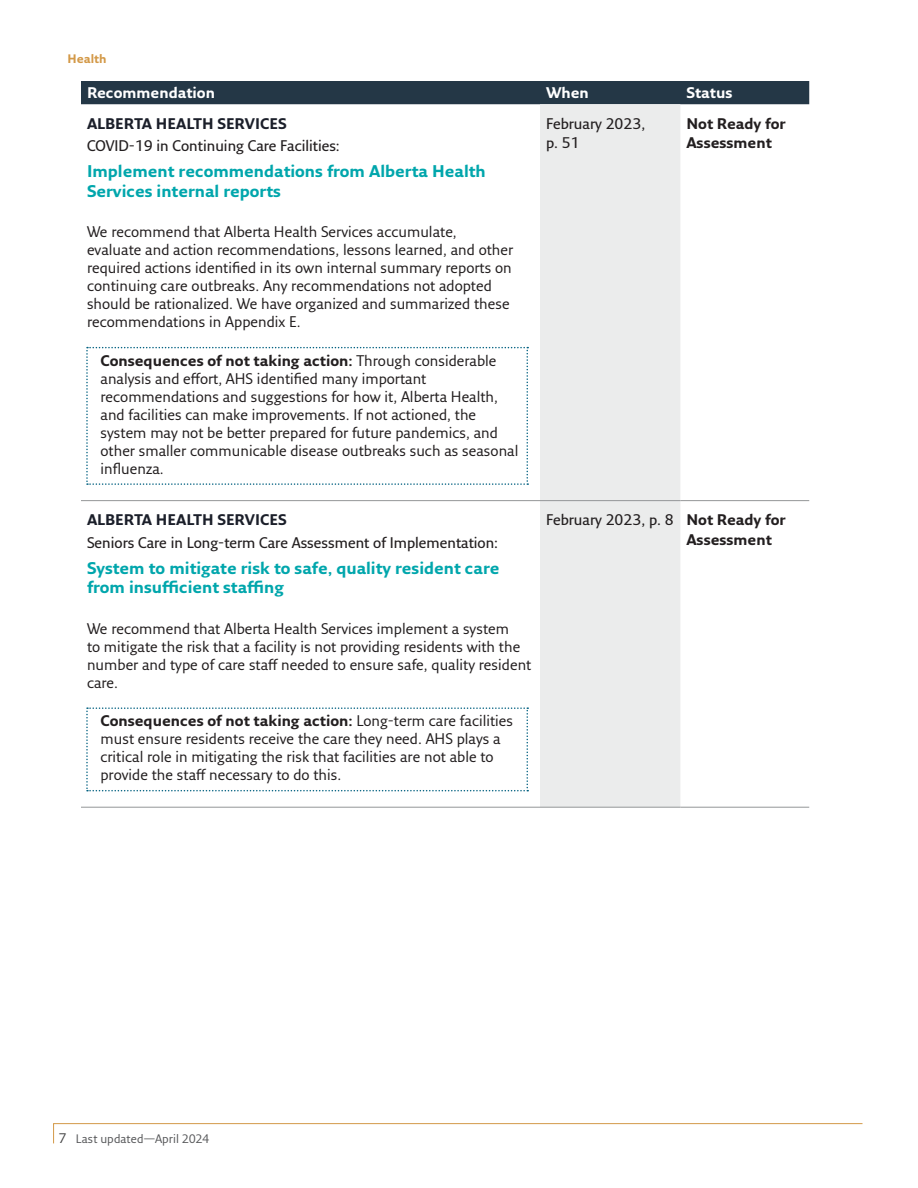
<style>
.page{position:relative;width:918px;height:1188px;background:#fff}
.page>*{position:absolute;margin:0;border:0;box-sizing:border-box;transform-origin:0 0}
.t1{font:700 16.5px/19.5px "Fresco Sans Pro";color:#00a6ac}
.t2{font:15px/18px "Fresco Sans Pro";color:#221e1f}
.t3{font:600 15px/19.5px "Fresco Sans Pro";color:#231f20}
.t4{font:700 15px/19.5px "Fresco Sans Pro";color:#231f20}
.t5{font:700 15px "Fresco Sans Pro";color:#1b1f2a}
.t6{font:700 15px "Fresco Sans Pro";color:#fff}
.t7{font:12px "Fresco Sans Pro";letter-spacing:.005em;color:#58595b}
.t8{font:700 12px "Fresco Sans Pro";color:#d39948}
.s1{font-weight:700;color:#231f20}
.s2{font-weight:600}
.s3{font-size:13.5px;color:#414142}
</style>
<div class="page">
<svg style="left:53px;top:1123px;width:810px;height:21px"></svg>
<div style="left:81px;top:81px;width:728px;height:23px;background:#243746"></div>
<div style="left:540px;top:104px;width:140px;height:703px;background:#ebecec"></div>
<hr style="left:81px;top:500px;width:459px;height:1px;background:#949698">
<hr style="left:540px;top:500px;width:140px;height:1px;background:#949698">
<hr style="left:680px;top:500px;width:129px;height:1px;background:#949698">
<hr style="left:81px;top:807px;width:459px;height:1px;background:#949698">
<hr style="left:540px;top:807px;width:140px;height:1px;background:#949698">
<hr style="left:680px;top:807px;width:129px;height:1px;background:#949698">
<svg style="left:86px;top:347px;width:442px;height:138px"></svg>
<svg style="left:86px;top:707px;width:442px;height:84px"></svg>
<p class="t8" style="left:68px;top:51px;width:41px">Health</p>
<p class="t6" style="left:87px;top:83px;width:130px">Recommendation</p>
<p class="t6" style="left:546px;top:83px;width:44px">When</p>
<p class="t6" style="left:686px;top:83px;width:47px">Status</p>
<p class="t5" style="left:87px;top:114px;width:201px">ALBERTA HEALTH SERVICES</p>
<p class="t3" style="left:87px;top:136px;width:254px">COVID-19 in Continuing Care Facilities:</p>
<p class="t1" style="left:87px;top:161px;width:400px">Implement recommendations from Alberta Health<br>Services internal reports</p>
<p class="t2" style="left:87px;top:223px;width:428px">We recommend that Alberta Health Services accumulate, evaluate and action recommendations, lessons learned, and other required actions identified in its own internal summary reports on continuing care outbreaks. Any recommendations not adopted should be rationalized. We have organized and summarized these recommendations in Appendix E.</p>
<p class="t2" style="left:100px;top:351px;width:419px"><span class="s1">Consequences of not taking action:</span> Through considerable analysis and effort, AHS identified many important recommendations and suggestions for how it, Alberta Health, and facilities can make improvements. If not actioned, the system may not be better prepared for future pandemics, and other smaller communicable disease outbreaks such as seasonal influenza.</p>
<p class="t3" style="left:546px;top:113px;width:101px">February 2023, p. 51</p>
<p class="t4" style="left:686px;top:113px;width:101px">Not Ready for<br>Assessment</p>
<p class="t5" style="left:87px;top:511px;width:201px">ALBERTA HEALTH SERVICES</p>
<p class="t3" style="left:87px;top:532px;width:413px">Seniors Care in Long-term Care Assessment of Implementation:</p>
<p class="t1" style="left:87px;top:558px;width:414px">System to mitigate risk to safe, quality resident care from insufficient staffing</p>
<p class="t2" style="left:87px;top:619px;width:446px">We recommend that Alberta Health Services implement a system<br>to mitigate the risk that a facility is not providing residents with the number and type of care staff needed to ensure safe, quality resident care.</p>
<p class="t2" style="left:100px;top:712px;width:414px"><span class="s1">Consequences of not taking action:</span> Long-term care facilities must ensure residents receive the care they need. AHS plays a critical role in mitigating the risk that facilities are not able to provide the staff necessary to do this.</p>
<p class="t4" style="left:686px;top:510px;width:101px;text-indent:-140px"><span class="s2">February 2023, p. 8</span> Not Ready for<br>Assessment</p>
<p class="t7" style="left:59px;top:1131px;width:152px"><span class="s3">7</span> Last updated—April 2024</p>
</div>
